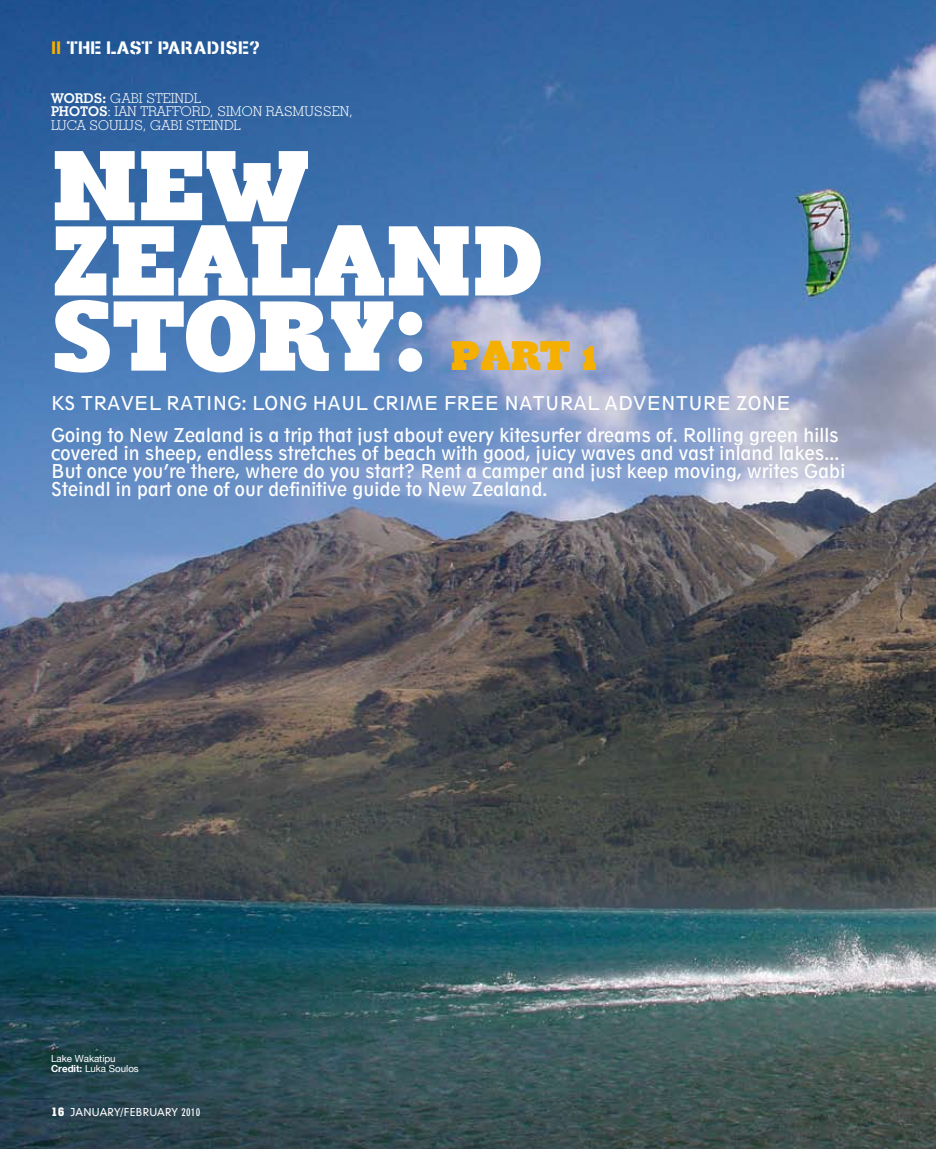
<style>
.page{position:relative;width:936px;height:1149px;background:#fff}
.page>*{position:absolute;margin:0;border:0;box-sizing:border-box;transform-origin:0 0}
.t1{font:108px "Romeral";letter-spacing:.01em;color:#fff}
.t2{font:45px "Romeral";color:#f5af00}
.t3{font:condensed 18px/18px "Geometric 212 BT";letter-spacing:.01em;color:#fff}
.t4{font:18px "Stencilia A";letter-spacing:.01em;color:#fff}
.t5{font:300 13.5px/13.5px "Geometric Slab 703 BT";color:#fff}
.t6{font:10.5px "Geometric 706 BT Medium B";letter-spacing:.02em;color:#fff}
.t7{font:9.75px/10.5px "Helvetica Neue";color:#fff}
.s1{color:#f5af00}
.s2{font-weight:700}
.s3{font-family:"Geometric Slab 703 BT Xtra";font-weight:700;font-size:12px}
.s4{font-family:"Geometric 706 BT Bold Condensed B"}
</style>
<div class="page">
<img style="left:0;top:0;width:935px;height:1148px">
<p class="t4" style="left:51px;top:37px;width:210px"><span class="s1">II</span> THE LAST PARADISE?</p>
<p class="t5" style="left:51px;top:91px;width:303px"><span class="s2">WORDS:</span> GABI STEINDL<br><span class="s2">PHOTOS</span>: IAN TRAFFORD, SIMON RAS MUSS EN,<br>LUCA SOULUS , GABI STEINDL</p>
<h1 class="t1" style="left:52px;top:121px;width:257px">NEW</h1>
<h1 class="t1" style="left:52px;top:197px;width:492px">ZEALAND</h1>
<h1 class="t1" style="left:52px;top:272px;width:373px">STORY:</h1>
<h2 class="t2" style="left:451px;top:329px;width:147px">PART 1</h2>
<p class="t3" style="left:51px;top:394px;width:741px">KS Travel Rating: Long haul crime free natural adventure zone</p>
<p class="t3" style="left:51px;top:425px;width:795px">Going to N ew Zealand is a trip that just about every kitesurfer dreams of. Rolling green hills covered in sheep, endless stretches of beach with good, juicy waves and vast inland lakes...<br>But once you’re there, where do you start? Rent a camper and just keep moving, writes Gabi Steindl in part one of our definitive guide to N ew Zealand.</p>
<p class="t7" style="left:51px;top:1052px;width:89px">Lake Wakatipu<br><span class="s2">Credit:</span> Luka Soulos</p>
<p class="t6" style="left:51px;top:1104px;width:151px"><span class="s3">16</span> JANUARY/FEBRUARY <span class="s4">2010</span></p>
</div>
